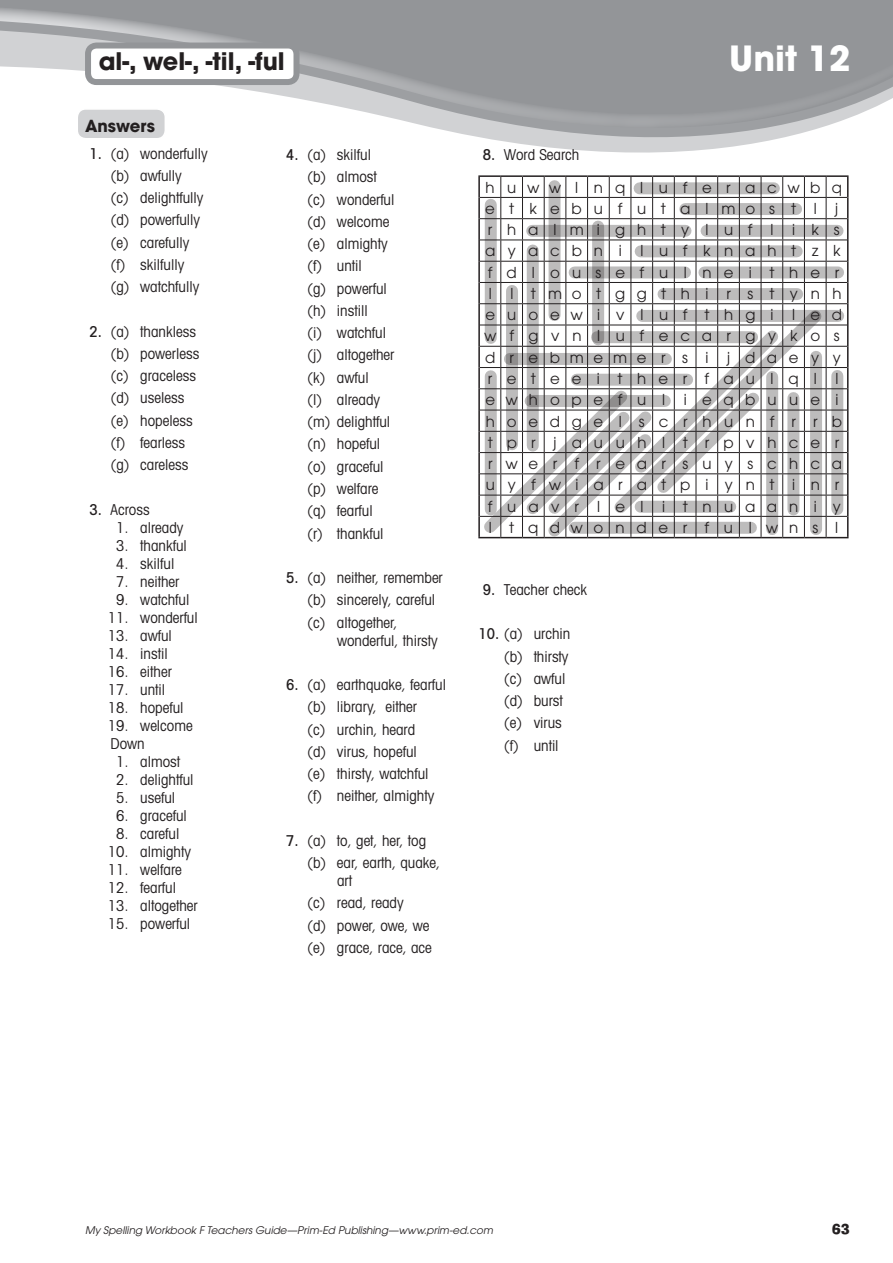
<style>
.page{position:relative;width:893px;height:1263px;background:#fff}
.page>*{position:absolute;margin:0;border:0;box-sizing:border-box;transform-origin:0 0}
.t1{font:700 34.5px "Avant Garde";color:#fff}
.t2{font:700 24px "Avant Garde";color:#231f20}
.t3{font:700 16.5px "Avant Garde";color:#231f20}
.t4{font:condensed 15px/22.2px "Avant Garde";color:#231f20}
.t5{font:15px/21.3px "Avant Garde";letter-spacing:.925em;color:#231f20;text-align:center}
.t6{font:13.5px "Ad Lib BT";color:#231f20}
.t7{font:italic 10.5px "Avant Garde";color:#231f20}
.s1{font-weight:500}
</style>
<div class="page">
<svg style="left:0;top:0;width:893px;height:245px"></svg>
<div style="left:88px;top:46px;width:208px;height:36px;background:#fff;border-radius:9px"></div>
<div style="left:85px;top:43px;width:214px;height:42px;border:6px solid #939598;border-radius:9px"></div>
<div style="left:77px;top:109px;width:88px;height:30px;background:#d1d2d4;border-radius:9px"></div>
<div style="left:77px;top:108px;width:89px;height:31px;border:2px solid #fff;border-radius:9px"></div>
<hr style="left:478px;top:175px;width:23px;height:2px;background:#231f20">
<hr style="left:501px;top:175px;width:21px;height:2px;background:#231f20">
<hr style="left:522px;top:175px;width:22px;height:2px;background:#231f20">
<hr style="left:544px;top:175px;width:22px;height:2px;background:#231f20">
<hr style="left:566px;top:175px;width:22px;height:2px;background:#231f20">
<hr style="left:588px;top:175px;width:21px;height:2px;background:#231f20">
<hr style="left:609px;top:175px;width:22px;height:2px;background:#231f20">
<hr style="left:631px;top:175px;width:22px;height:2px;background:#231f20">
<hr style="left:653px;top:175px;width:21px;height:2px;background:#231f20">
<hr style="left:674px;top:175px;width:22px;height:2px;background:#231f20">
<hr style="left:696px;top:175px;width:22px;height:2px;background:#231f20">
<hr style="left:718px;top:175px;width:21px;height:2px;background:#231f20">
<hr style="left:739px;top:175px;width:22px;height:2px;background:#231f20">
<hr style="left:761px;top:175px;width:22px;height:2px;background:#231f20">
<hr style="left:783px;top:175px;width:21px;height:2px;background:#231f20">
<hr style="left:804px;top:175px;width:22px;height:2px;background:#231f20">
<hr style="left:826px;top:175px;width:22px;height:2px;background:#231f20">
<svg style="left:478px;top:177px;width:370px;height:361px"></svg>
<h2 class="t2" style="left:99px;top:46px;width:188px">al-, wel-, -til, -ful</h2>
<h1 class="t1" style="left:729px;top:36px;width:123px">Unit 12</h1>
<p class="t3" style="left:85px;top:115px;width:72px">Answers</p>
<p class="t4" style="left:111px;top:142px;width:99px;text-indent:-21px"><span class="s1">1.</span> (a) wonderfully (b) awfully<br>(c) delightfully (d) powerfully (e) carefully (f) skilfully<br>(g) watchfully</p>
<p class="t4" style="left:111px;top:320px;width:90px;text-indent:-21px"><span class="s1">2.</span> (a) thankless (b) powerless (c) graceless (d) useless (e) hopeless (f) fearless (g) careless</p>
<p class="t4" style="left:90px;top:498px;width:62px"><span class="s1">3.</span> Across</p>
<p class="t4" style="left:116px;top:516px;width:69px">1. already</p>
<p class="t4" style="left:116px;top:534px;width:72px">3. thankful</p>
<p class="t4" style="left:116px;top:552px;width:60px">4. skilful</p>
<p class="t4" style="left:116px;top:570px;width:65px">7. neither</p>
<p class="t4" style="left:116px;top:588px;width:75px">9. watchful</p>
<p class="t4" style="left:108px;top:606px;width:92px">11. wonderful</p>
<p class="t4" style="left:108px;top:624px;width:66px">13. awful</p>
<p class="t4" style="left:108px;top:642px;width:62px">14. instil</p>
<p class="t4" style="left:108px;top:660px;width:66px">16. either</p>
<p class="t4" style="left:108px;top:678px;width:59px">17. until</p>
<p class="t4" style="left:108px;top:696px;width:77px">18. hopeful</p>
<p class="t4" style="left:108px;top:716px;width:87px;line-height:18px">19. welcome<br>Down</p>
<p class="t4" style="left:116px;top:750px;width:66px">1. almost</p>
<p class="t4" style="left:116px;top:768px;width:79px">2. delightful</p>
<p class="t4" style="left:116px;top:786px;width:61px">5. useful</p>
<p class="t4" style="left:116px;top:804px;width:72px">6. graceful</p>
<p class="t4" style="left:116px;top:822px;width:65px">8. careful</p>
<p class="t4" style="left:108px;top:840px;width:85px">10. almighty</p>
<p class="t4" style="left:108px;top:858px;width:76px">11. welfare</p>
<p class="t4" style="left:108px;top:876px;width:70px">12. fearful</p>
<p class="t4" style="left:108px;top:894px;width:92px">13. altogether</p>
<p class="t4" style="left:108px;top:912px;width:84px">15. powerful</p>
<p class="t4" style="left:307px;top:143px;width:89px;text-indent:-21px"><span class="s1">4.</span> (a) skilful<br>(b) almost (c) wonderful (d) welcome (e) almighty (f) until<br>(g) powerful (h) instill<br>(i) watchful (j) altogether (k) awful<br>(l) already (m) delightful (n) hopeful (o) graceful (p) welfare (q) fearful<br>(r) thankful</p>
<p class="t4" style="left:307px;top:566px;width:137px;text-indent:-21px"><span class="s1">5.</span> (a) neither, remember (b) sincerely, careful (c) altogether,</p>
<p class="t4" style="left:337px;top:629px;width:102px">wonderful, thirsty</p>
<p class="t4" style="left:307px;top:673px;width:140px;text-indent:-21px"><span class="s1">6.</span> (a) earthquake, fearful (b) library, either<br>(c) urchin, heard<br>(d) virus, hopeful<br>(e) thirsty, watchful (f) neither, almighty</p>
<p class="t4" style="left:307px;top:829px;width:135px;text-indent:-21px"><span class="s1">7.</span> (a) to, get, her, tog (b) ear, earth, quake,</p>
<p class="t4" style="left:307px;top:869px;width:126px;text-indent:30px">art<br>(c) read, ready<br>(d) power, owe, we (e) grace, race, ace</p>
<p class="t4" style="left:483px;top:143px;width:98px"><span class="s1">8.</span> Word Search</p>
<p class="t5" style="left:484px;top:177px;width:359px">huwwl nq l uferacwbq etkebufutalmos t l j rhalmightyluf l iks ayacbn i l ufknaht zk fdlousefulnei ther l l tmotggthi r s tynh euoewivluf thgi led wfgvn l ufecargykos drebmemer s i j daeyy reteei ther faulql l ewhope f u l i eqbuue i hoedgel scrhunf r rb tpr jauuhl t rpvhcer rwer f rear suyschca uyfwiaratpi ynt inr fuavr lel i tnuaaniy l tqdwonder fulwns l</p>
<p class="t4" style="left:483px;top:578px;width:106px"><span class="s1">9.</span> Teacher check</p>
<p class="t4" style="left:504px;top:622px;width:68px;text-indent:-26px"><span class="s1">10.</span> (a) urchin (b) thirsty (c) awful (d) burst (e) virus (f) until</p>
<p class="t7" style="left:85px;top:1223px;width:409px">My Spelling Workbook F Teachers Guide—Prim-Ed Publishing—www.prim-ed.com</p>
<p class="t6" style="left:832px;top:1220px;width:20px">63</p>
</div>
